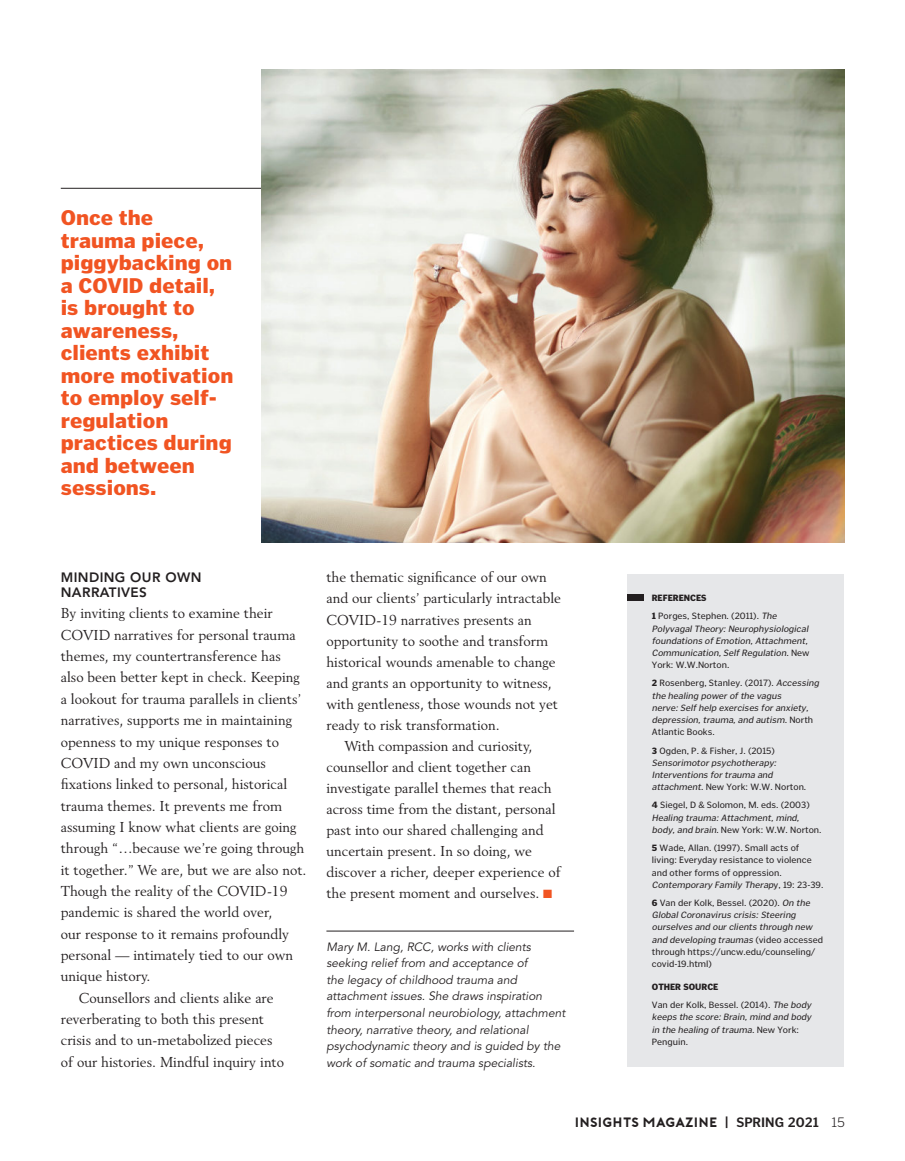
<style>
.page{position:relative;width:905px;height:1161px;background:#fff}
.page>*{position:absolute;margin:0;border:0;box-sizing:border-box;transform-origin:0 0}
.t1{font:900 21px/22.5px "Poynter Text Sans";color:#f15422}
.t2{font:14.25px "Revival 565 BT";color:#231f20}
.t3{font:13.5px "Porter Bold DEMO";color:#231f20}
.t4{font:800 13.5px/15.3px "Avenir";letter-spacing:.03em;color:#231f20}
.t5{font:italic 12px/16.5px "Avenir";color:#231f20}
.t6{font:italic 9px/12.3px "Poynter Text Sans";color:#231f20}
.t7{font:9px/12.1px "Poynter Text Sans";color:#231f20}
.s1{color:#f15422}
.s2{font-weight:900}
.s3{font-style:italic}
.s4{font-style:normal}
.s5{font-weight:900;font-style:normal}
.s6{font-family:"Poynter Text Sans";font-weight:700}
.s7{font-family:"Poynter Text Sans";font-weight:300}
</style>
<div class="page">
<hr style="left:326px;top:931px;width:248px;height:1px;background:#231f20">
<div style="left:627px;top:574px;width:217px;height:492px;background:#e6e7e9"></div>
<div style="left:627px;top:595px;width:17px;height:6px;background:#231f20"></div>
<hr style="left:61px;top:188px;width:270px;height:1px;background:#231f20">
<img style="left:261px;top:70px;width:583px;height:472px">
<h1 class="t1" style="left:61px;top:207px;width:174px">Once the trauma piece, piggybacking on a COVID detail, is brought to awareness, clients exhibit more motivation to employ self&shy;regulation practices during and between sessions.</h1>
<p class="t4" style="left:61px;top:569px;width:142px">MINDING OUR OWN<br>NARRATIVES</p>
<p class="t2" style="left:61px;top:605px;width:213px">By inviting clients to examine their</p>
<p class="t2" style="left:61px;top:626px;width:236px">COVID narratives for personal trauma</p>
<p class="t2" style="left:61px;top:647px;width:221px">themes, my countertransference has</p>
<p class="t2" style="left:61px;top:669px;width:240px">also been better kept in check. Keeping</p>
<p class="t2" style="left:61px;top:690px;width:242px">a lookout for trauma parallels in clients’</p>
<p class="t2" style="left:61px;top:711px;width:233px">narratives, supports me in maintaining</p>
<p class="t2" style="left:61px;top:733px;width:220px">openness to my unique responses to</p>
<p class="t2" style="left:61px;top:754px;width:206px">COVID and my own unconscious</p>
<p class="t2" style="left:61px;top:775px;width:228px">fixations linked to personal, historical</p>
<p class="t2" style="left:61px;top:797px;width:223px">trauma themes. It prevents me from</p>
<p class="t2" style="left:61px;top:818px;width:237px">assuming I know what clients are going</p>
<p class="t2" style="left:61px;top:840px;width:245px">through “…because we’re going through</p>
<p class="t2" style="left:61px;top:861px;width:247px">it together.” We are, but we are also not.</p>
<p class="t2" style="left:61px;top:882px;width:228px">Though the reality of the COVID-19</p>
<p class="t2" style="left:61px;top:904px;width:213px">pandemic is shared the world over,</p>
<p class="t2" style="left:61px;top:925px;width:230px">our response to it remains profoundly</p>
<p class="t2" style="left:61px;top:946px;width:234px">personal — intimately tied to our own</p>
<p class="t2" style="left:61px;top:968px;width:91px">unique history.</p>
<p class="t2" style="left:79px;top:989px;width:196px">Counsellors and clients alike are</p>
<p class="t2" style="left:61px;top:1010px;width:205px">reverberating to both this present</p>
<p class="t2" style="left:61px;top:1032px;width:213px">crisis and to un-metabolized pieces</p>
<p class="t2" style="left:61px;top:1053px;width:225px">of our histories. Mindful inquiry into</p>
<p class="t2" style="left:326px;top:569px;width:222px">the thematic significance of our own</p>
<p class="t2" style="left:326px;top:590px;width:236px">and our clients’ particularly intractable</p>
<p class="t2" style="left:326px;top:611px;width:207px">COVID-19 narratives presents an</p>
<p class="t2" style="left:326px;top:632px;width:223px">opportunity to soothe and transform</p>
<p class="t2" style="left:326px;top:653px;width:231px">historical wounds amenable to change</p>
<p class="t2" style="left:326px;top:674px;width:227px">and grants an opportunity to witness,</p>
<p class="t2" style="left:326px;top:695px;width:233px">with gentleness, those wounds not yet</p>
<p class="t2" style="left:326px;top:716px;width:175px">ready to risk transformation.</p>
<p class="t2" style="left:344px;top:737px;width:189px">With compassion and curiosity,</p>
<p class="t2" style="left:326px;top:758px;width:206px">counsellor and client together can</p>
<p class="t2" style="left:326px;top:779px;width:227px">investigate parallel themes that reach</p>
<p class="t2" style="left:326px;top:800px;width:231px">across time from the distant, personal</p>
<p class="t2" style="left:326px;top:821px;width:219px">past into our shared challenging and</p>
<p class="t2" style="left:326px;top:842px;width:207px">uncertain present. In so doing, we</p>
<p class="t2" style="left:326px;top:864px;width:236px">discover a richer, deeper experience of</p>
<p class="t2" style="left:326px;top:885px;width:227px">the present moment and ourselves. <span class="s1">■</span></p>
<p class="t5" style="left:326px;top:939px;width:240px">Mary M. Lang, RCC, works with clients seeking relief from and acceptance of<br>the legacy of childhood trauma and attachment issues. She draws inspiration from interpersonal neurobiology, attachment theory, narrative theory, and relational psychodynamic theory and is guided by the work of somatic and trauma specialists.</p>
<p class="t7" style="left:651px;top:589px;width:128px;line-height:18.1px"><span class="s2">REFERENCES<br>1</span> Porges, Stephen. (2011). <span class="s3">The</span></p>
<p class="t6" style="left:651px;top:622px;width:160px;text-align:justify">PolyvagalTheory:Neurophysiological foundations of Emotion,Attachment, Communication,Self Regulation.<span class="s4">N e w York: W.W.Norton.</span></p>
<p class="t6" style="left:651px;top:677px;width:170px"><span class="s5">2</span> <span class="s4">Rosenberg, Stanley. (2017).</span> Accessing the healing power of the vagus nerve:Self help exercises for anxiety, depression,trauma,and autism.<span class="s4">N o rt h Atlantic Books.</span></p>
<p class="t6" style="left:651px;top:744px;width:156px"><span class="s5">3</span> <span class="s4">Ogden, P. &amp; Fisher, J. (2015)<br></span>Sensorimotor psychotherapy:<br>Interventions for trauma and attachment<span class="s4">. New York: W.W. Norton.</span></p>
<p class="t7" style="left:651px;top:799px;width:171px"><span class="s2">4</span> Siegel, D &amp; Solomon, M. eds. (2003)<br><span class="s3">Healing trauma:Attachment,mind, body,and brain</span>. New York: W.W. Norton.</p>
<p class="t7" style="left:651px;top:842px;width:173px"><span class="s2">5</span> Wade, Allan. (1997). Small acts of living: Everyday resistance to violence and other forms of oppression.<br><span class="s3">Contemporary Family Therap</span>y , 1 9 : 2 3 - 3 9 .</p>
<p class="t6" style="left:651px;top:897px;width:173px"><span class="s5">6</span> <span class="s4">Van der Kolk, Bessel. (2020).</span> On the GlobalCoronavirus crisis:Steering ourselves and our clients through new and developing traumas <span class="s4">(v i d e o a c c e s s e d through https://uncw.edu/counseling/ covid-19.html)</span></p>
<p class="t7" style="left:651px;top:978px;width:163px;line-height:18.3px"><span class="s2">OTHER SOURCE<br></span>Van der Kolk, Bessel. (2014). <span class="s3">The body</span></p>
<p class="t6" style="left:651px;top:1011px;width:163px">keeps the score:Brain,mind and body in the healing of trauma.<span class="s4">N e w Yo r k :<br>Penguin.</span></p>
<p class="t3" style="left:575px;top:1115px;width:271px">INSIGHTS MAGAZINE | <span class="s6">SPRING 2021</span> <span class="s7">15</span></p>
</div>
